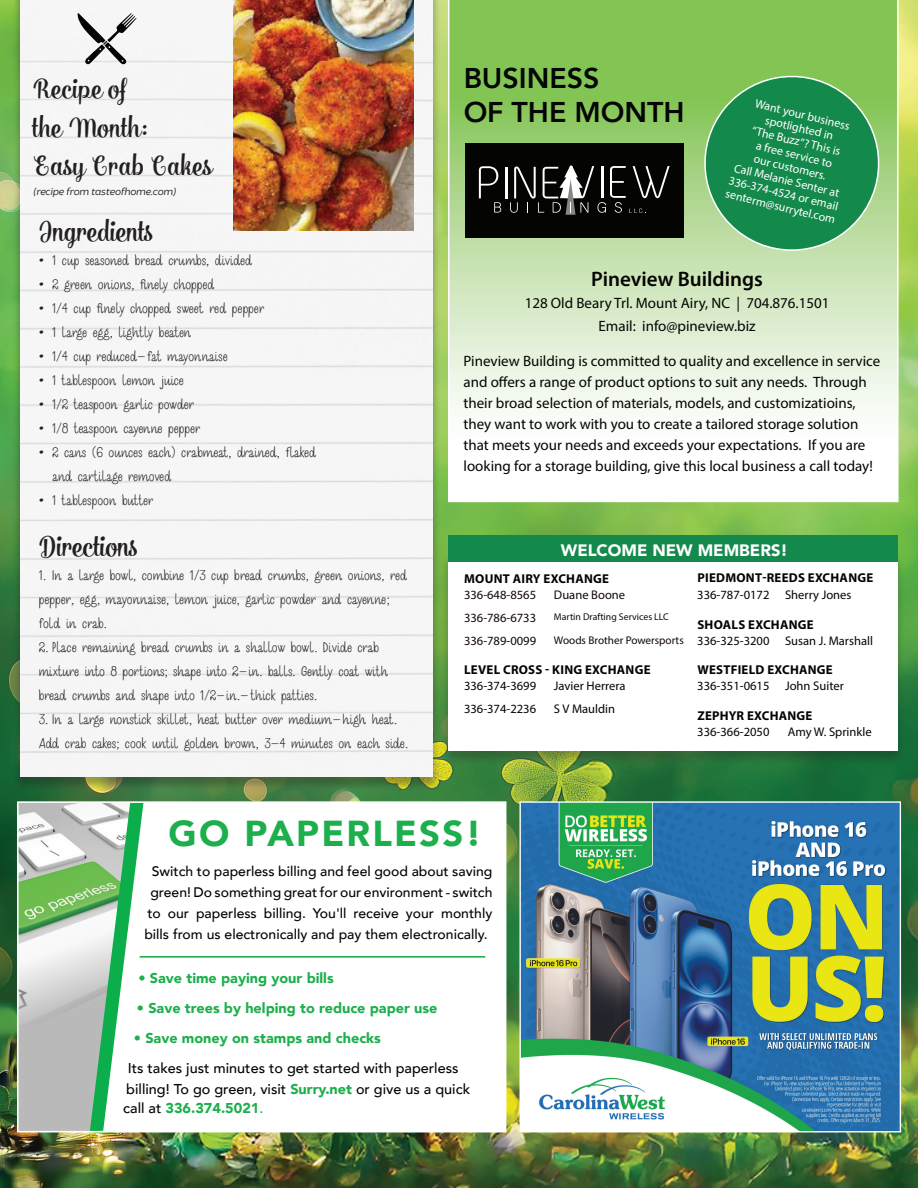
<style>
.page{position:relative;width:918px;height:1188px;background:#fff}
.page>*{position:absolute;margin:0;border:0;box-sizing:border-box;transform-origin:0 0}
.t1{font:46.5px "Bulgary";letter-spacing:-.01em;color:#231f20}
.t2{font:45px/39px "Bulgary";color:#231f20}
.t3{font:900 36px "Avenir";letter-spacing:.06em;color:#1caf4c}
.t4{font:800 28.5px/34.5px "Avenir";color:#040503}
.t5{font:600 21px "Myriad Pro";color:#040503}
.t6{font:18px/24px "Les Tulipes Pro Sans";letter-spacing:-.015em;color:#231f20}
.t7{font:900 16.5px "Avenir";color:#fff}
.t8{font:15px/21px "Myriad Pro";color:#040503;text-align:center}
.t9{font:900 14.25px "Avenir";color:#1caf4c}
.t10{font:500 14.25px/20.9px "Avenir";color:#040503}
.t11{font:500 13.8px/21px "Avenir";color:#040503;text-align:center}
.t12{font:700 12.9px "Myriad Pro";letter-spacing:.02em;color:#040503}
.t13{font:12.6px "Myriad Pro";color:#040503}
.t14{font:12.6px "Myriad Pro";color:#130809}
.t15{font:12px/13.5px "Myriad Pro";color:#fff;text-align:center}
.t16{font:italic 10.5px "Brocha";letter-spacing:-.01em;color:#231f20}
.t17{font:9.75px "Myriad Pro";color:#130809}
.s1{font-size:11.25px;color:#130809}
.s2{font-weight:900;color:#1caf4c}
.s3{font-weight:500;color:#040503}
.s4{font-weight:500}
</style>
<div class="page">
<img style="left:0;top:0;width:918px;height:1188px">
<div style="left:13px;top:0;width:428px;height:791px;background:#231f20;opacity:.35"></div>
<div style="left:21px;top:0;width:411px;height:776px;background:#f5f6f5"></div>
<svg style="left:77px;top:13px;width:60px;height:52px"></svg>
<svg style="left:448px;top:0;width:451px;height:502px"></svg>
<svg style="left:692px;top:64px;width:199px;height:197px;background:#4ea762"></svg>
<img style="left:234px;top:0;width:180px;height:230px">
<div style="left:465px;top:143px;width:218px;height:95px;background:#040503"></div>
<hr style="left:505px;top:167px;width:2px;height:31px;background:#fff">
<svg style="left:479px;top:166px;width:22px;height:47px"></svg>
<svg style="left:510px;top:165px;width:160px;height:50px"></svg>
<div style="left:18px;top:802px;width:488px;height:330px;background:#fff"></div>
<svg style="left:20px;top:804px;width:124px;height:325px"></svg>
<div style="left:17px;top:801px;width:489px;height:331px;border:2px solid #fff"></div>
<hr style="left:140px;top:956px;width:345px;height:2px;background:#1caf4c">
<img style="left:521px;top:803px;width:378px;height:327px">
<div style="left:519px;top:801px;width:382px;height:331px;border:1px solid #fff"></div>
<div style="left:441px;top:555px;width:464px;height:210px;background:#231f20;opacity:.3"></div>
<div style="left:449px;top:556px;width:449px;height:195px;background:#fff"></div>
<div style="left:449px;top:536px;width:449px;height:26px;background:#14894c"></div>
<h2 class="t2" style="left:33px;top:73px;width:116px">Recipe of the Month:</h2>
<h2 class="t2" style="left:33px;top:149px;width:181px">Easy Crab Cakes</h2>
<p class="t16" style="left:33px;top:185px;width:145px">(recipe from tasteofhome.com)</p>
<h1 class="t1" style="left:39px;top:208px;width:117px">Ingredients</h1>
<p class="t6" style="left:39px;top:249px;width:215px">• 1 cup seasoned bread crumbs, divided</p>
<p class="t6" style="left:39px;top:273px;width:178px">• 2 green onions, finely chopped</p>
<p class="t6" style="left:39px;top:297px;width:227px">• 1/4 cup finely chopped sweet red pepper</p>
<p class="t6" style="left:39px;top:321px;width:154px">• 1 large egg, lightly beaten</p>
<p class="t6" style="left:39px;top:345px;width:191px">• 1/4 cup reduced-fat mayonnaise</p>
<p class="t6" style="left:39px;top:369px;width:147px">• 1 tablespoon lemon juice</p>
<p class="t6" style="left:39px;top:393px;width:157px">• 1/2 teaspoon garlic powder</p>
<p class="t6" style="left:39px;top:417px;width:163px">• 1/8 teaspoon cayenne pepper</p>
<p class="t6" style="left:52px;top:441px;width:266px;text-indent:-14px">• 2 cans (6 ounces each) crabmeat, drained, flaked and cartilage removed</p>
<p class="t6" style="left:39px;top:489px;width:117px">• 1 tablespoon butter</p>
<h1 class="t1" style="left:39px;top:523px;width:102px">Directions</h1>
<p class="t6" style="left:39px;top:564px;width:370px">1. In a large bowl, combine 1/3 cup bread crumbs, green onions, red pepper, egg, mayonnaise, lemon juice, garlic powder and cayenne; fold in crab.</p>
<p class="t6" style="left:39px;top:636px;width:351px">2. Place remaining bread crumbs in a shallow bowl. Divide crab mixture into 8 portions; shape into 2-in. balls. Gently coat with bread crumbs and shape into 1/2-in.-thick patties.</p>
<p class="t6" style="left:39px;top:708px;width:371px">3. In a large nonstick skillet, heat butter over medium-high heat.<br>Add crab cakes; cook until golden brown, 3-4 minutes on each side.</p>
<h3 class="t4" style="left:464px;top:61px;width:223px">BUSINESS<br>OF THE MONTH</h3>
<p class="t15" style="left:751px;top:95px;width:114px;rotate:14deg">Want your business spotlighted in<br>“The Buzz”? This is<br>a free service to<br>our customers.<br>Call Melanie Senter at<br>336-374-4524 or email senterm@surrytel.com</p>
<p class="t5" style="left:591px;top:265px;width:173px">Pineview Buildings</p>
<p class="t8" style="left:525px;top:292px;width:306px;line-height:22.5px">128 Old Beary Trl. Mount Airy, NC | 704.876.1501<br>Email: info@pineview.biz</p>
<p class="t8" style="left:464px;top:350px;width:418px;text-align:left">Pineview Building is committed to quality and excellence in service and offers a range of product options to suit any needs. Through their broad selection of materials, models, and customizatioins, they want to work with you to create a tailored storage solution that meets your needs and exceeds your expectations. If you are looking for a storage building, give this local business a call today!</p>
<p class="t7" style="left:561px;top:536px;width:228px">WELCOME NEW MEMBERS!</p>
<p class="t12" style="left:464px;top:570px;width:146px">MOUNT AIRY EXCHANGE</p>
<p class="t12" style="left:697px;top:570px;width:177px">PIEDMONT-REEDS EXCHANGE</p>
<p class="t14" style="left:464px;top:587px;width:74px">336-648-8565</p>
<p class="t14" style="left:554px;top:587px;width:73px">Duane Boone</p>
<p class="t13" style="left:697px;top:587px;width:156px">336-787-0172 Sherry Jones</p>
<p class="t14" style="left:464px;top:610px;width:74px">336-786-6733</p>
<p class="t17" style="left:554px;top:610px;width:116px">Martin Drafting Services LLC</p>
<p class="t12" style="left:697px;top:616px;width:118px">SHOALS EXCHANGE</p>
<p class="t14" style="left:464px;top:633px;width:74px">336-789-0099</p>
<p class="t13" style="left:554px;top:633px;width:321px"><span class="s1">Woods Brother Powersports</span> 336-325-3200 Susan J. Marshall</p>
<p class="t12" style="left:464px;top:662px;width:188px">LEVEL CROSS - KING EXCHANGE</p>
<p class="t12" style="left:697px;top:662px;width:137px">WESTFIELD EXCHANGE</p>
<p class="t13" style="left:464px;top:678px;width:74px">336-374-3699</p>
<p class="t13" style="left:554px;top:678px;width:73px">Javier Herrera</p>
<p class="t13" style="left:697px;top:678px;width:148px">336-351-0615 John Suiter</p>
<p class="t13" style="left:464px;top:701px;width:74px">336-374-2236</p>
<p class="t13" style="left:554px;top:701px;width:63px">S V Mauldin</p>
<p class="t12" style="left:697px;top:707px;width:117px">ZEPHYR EXCHANGE</p>
<p class="t13" style="left:697px;top:724px;width:74px">336-366-2050</p>
<p class="t13" style="left:788px;top:724px;width:86px">Amy W. Sprinkle</p>
<h3 class="t3" style="left:169px;top:803px;width:315px">GO PAPERLESS!</h3>
<p class="t11" style="left:144px;top:860px;width:350px">Switch to paperless billing and feel good about saving green! Do something great for our environment - switch to our paperless billing. You'll receive your monthly bills from us electronically and pay them electronically.</p>
<p class="t9" style="left:138px;top:966px;width:197px">• Save time paying your bills</p>
<p class="t9" style="left:137px;top:996px;width:302px">• Save trees by helping to reduce paper use</p>
<p class="t9" style="left:134px;top:1026px;width:249px">• Save money on stamps and checks</p>
<p class="t10" style="left:126px;top:1057px;width:345px">Its takes just minutes to get started with paperless billing! To go green, visit <span class="s2">Surry.net</span> or give us a quick</p>
<p class="t9" style="left:123px;top:1096px;width:142px"><span class="s3">call at</span> 336.374.5021<span class="s4">.</span></p>
</div>
